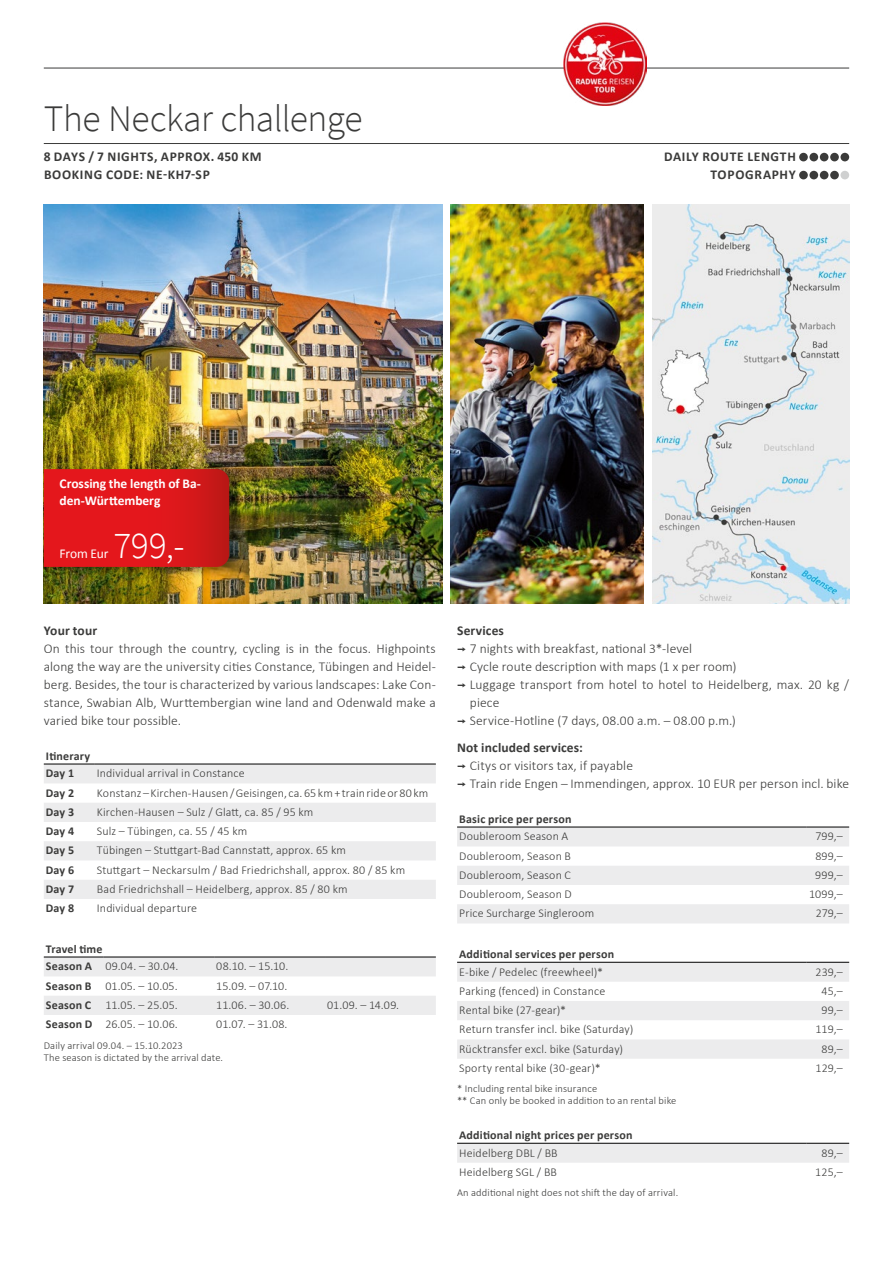
<style>
.page{position:relative;width:893px;height:1263px;background:#fff}
.page>*{position:absolute;margin:0;border:0;box-sizing:border-box;transform-origin:0 0}
.t1{font:300 37.5px "Source Sans Pro";letter-spacing:-.01em;color:#3b3b3a}
.t2{font:300 37.5px "Source Sans Pro";color:#fff}
.t3{font:300 13.5px/18px "Calibri";letter-spacing:.005em;color:#3b3b3a;text-align:justify}
.t4{font:700 13.5px/18px "Calibri";letter-spacing:.05em;color:#3b3b3a}
.t5{font:700 13.5px/17.2px "Calibri";letter-spacing:-.005em;color:#fff}
.t6{font:700 13.5px "Calibri";letter-spacing:.005em;color:#3b3b3a}
.t7{font:700 13.5px "Calibri";letter-spacing:.01em;color:#3b3b3a}
.t8{font:13.5px "Calibri";letter-spacing:-.01em;color:#fff}
.t9{font:300 12px "Calibri";letter-spacing:.01em;color:#3b3b3a}
.t10{font:700 12px/17.7px "Calibri";letter-spacing:.015em;color:#3b3b3a}
.t11{font:300 10.5px/12px "Calibri";letter-spacing:.015em;color:#3b3b3a}
.s1{font-weight:300}
.s2{font-weight:700}
.s3{font-family:"Interstate";font-weight:400}
</style>
<div class="page">
<img style="left:44px;top:204px;width:398px;height:400px">
<img style="left:451px;top:204px;width:193px;height:400px">
<img style="left:652px;top:204px;width:197px;height:400px">
<div style="left:40px;top:463px;width:205px;height:116px;background:#000;opacity:.45"></div>
<svg style="left:44px;top:469px;width:185px;height:98px;background:#dc171b"></svg>
<hr style="left:44px;top:143px;width:805px;height:1px;background:#3b3b3a">
<hr style="left:44px;top:68px;width:805px;height:1px;background:#3b3b3a">
<div style="left:799px;top:153px;width:9px;height:8px;background:#3b3b3a;border-radius:50%"></div>
<div style="left:809px;top:153px;width:9px;height:8px;background:#3b3b3a;border-radius:50%"></div>
<div style="left:820px;top:153px;width:8px;height:8px;background:#3b3b3a;border-radius:50%"></div>
<div style="left:830px;top:153px;width:9px;height:8px;background:#3b3b3a;border-radius:50%"></div>
<div style="left:840px;top:153px;width:9px;height:8px;background:#3b3b3a;border-radius:50%"></div>
<div style="left:799px;top:171px;width:9px;height:8px;background:#3b3b3a;border-radius:50%"></div>
<div style="left:809px;top:171px;width:9px;height:8px;background:#3b3b3a;border-radius:50%"></div>
<div style="left:820px;top:171px;width:8px;height:8px;background:#3b3b3a;border-radius:50%"></div>
<div style="left:830px;top:171px;width:9px;height:8px;background:#3b3b3a;border-radius:50%"></div>
<div style="left:840px;top:171px;width:9px;height:8px;background:#cfd0d0;border-radius:50%"></div>
<img style="left:564px;top:23px;width:83px;height:83px">
<svg style="left:44px;top:765px;width:392px;height:134px;fill:#ececed"></svg>
<hr style="left:44px;top:764px;width:51px;height:1px;background:#000">
<hr style="left:95px;top:764px;width:341px;height:1px;background:#000">
<svg style="left:44px;top:958px;width:392px;height:57px"></svg>
<hr style="left:44px;top:957px;width:59px;height:1px;background:#000">
<hr style="left:103px;top:957px;width:111px;height:1px;background:#000">
<hr style="left:214px;top:957px;width:111px;height:1px;background:#000">
<hr style="left:325px;top:957px;width:111px;height:1px;background:#000">
<svg style="left:457px;top:828px;width:392px;height:95px"></svg>
<hr style="left:457px;top:827px;width:349px;height:1px;background:#000">
<hr style="left:806px;top:827px;width:43px;height:1px;background:#000">
<svg style="left:457px;top:963px;width:392px;height:96px"></svg>
<hr style="left:457px;top:962px;width:349px;height:1px;background:#000">
<hr style="left:806px;top:962px;width:43px;height:1px;background:#000">
<div style="left:457px;top:1144px;width:392px;height:19px;background:#ececed"></div>
<hr style="left:457px;top:1143px;width:349px;height:1px;background:#000">
<hr style="left:806px;top:1143px;width:43px;height:1px;background:#000">
<h1 class="t1" style="left:44px;top:96px;width:320px">The Neckar challenge</h1>
<p class="t4" style="left:44px;top:147px;width:219px">8 DAYS / 7 NIGHTS, APPROX. 450 KM<br>BOOKING CODE: NE-KH7-SP</p>
<p class="t4" style="left:664px;top:147px;width:133px;text-align:right">DAILY ROUTE LENGTH<br>TOPOGRAPHY</p>
<p class="t5" style="left:60px;top:474px;width:143px">Crossing the length of Ba&shy;den-Württemberg</p>
<h1 class="t2" style="left:114px;top:522px;width:73px">799,-</h1>
<p class="t8" style="left:60px;top:544px;width:50px">From Eur</p>
<p class="t6" style="left:44px;top:621px;width:55px">Your tour</p>
<p class="t3" style="left:44px;top:640px;width:394px">On this tour through the country, cycling is in the focus. Highpoints along the way are the university cities Constance, Tübingen and Heidel&shy;berg. Besides, the tour is characterized by various landscapes: Lake Con&shy;stance, Swabian Alb, Wurttembergian wine land and Odenwald make a varied bike tour possible.</p>
<p class="t10" style="left:46px;top:746px;width:46px">Itinerary<br>Day 1</p>
<p class="t9" style="left:97px;top:766px;width:149px">Individual arrival in Constance</p>
<p class="t10" style="left:46px;top:783px;width:30px">Day 2</p>
<p class="t9" style="left:97px;top:785px;width:333px">Konstanz – Kirchen-Hausen / Geisingen, ca. 65 km + train ride or 80 km</p>
<p class="t10" style="left:46px;top:803px;width:30px">Day 3</p>
<p class="t9" style="left:97px;top:804px;width:218px">Kirchen-Hausen – Sulz / Glatt, ca. 85 / 95 km</p>
<p class="t10" style="left:46px;top:822px;width:30px">Day 4</p>
<p class="t9" style="left:97px;top:824px;width:152px">Sulz – Tübingen, ca. 55 / 45 km</p>
<p class="t10" style="left:46px;top:841px;width:30px">Day 5</p>
<p class="t9" style="left:97px;top:843px;width:251px">Tübingen – Stuttgart-Bad Cannstatt, approx. 65 km</p>
<p class="t10" style="left:46px;top:860px;width:30px">Day 6</p>
<p class="t9" style="left:97px;top:862px;width:310px">Stuttgart – Neckarsulm / Bad Friedrichshall, approx. 80 / 85 km</p>
<p class="t10" style="left:46px;top:880px;width:30px">Day 7</p>
<p class="t9" style="left:97px;top:881px;width:252px">Bad Friedrichshall – Heidelberg, approx. 85 / 80 km</p>
<p class="t10" style="left:46px;top:899px;width:30px">Day 8</p>
<p class="t9" style="left:97px;top:901px;width:102px">Individual departure</p>
<p class="t10" style="left:46px;top:939px;width:134px">Travel time<br>Season A <span class="s1">09.04. – 30.04.</span></p>
<p class="t9" style="left:216px;top:959px;width:74px">08.10. – 15.10.</p>
<p class="t9" style="left:46px;top:978px;width:133px"><span class="s2">Season B</span> 01.05. – 10.05.</p>
<p class="t9" style="left:216px;top:978px;width:73px">15.09. – 07.10.</p>
<p class="t9" style="left:46px;top:997px;width:133px"><span class="s2">Season C</span> 11.05. – 25.05.</p>
<p class="t9" style="left:216px;top:997px;width:75px">11.06. – 30.06.</p>
<p class="t9" style="left:327px;top:997px;width:74px">01.09. – 14.09.</p>
<p class="t9" style="left:46px;top:1017px;width:133px"><span class="s2">Season D</span> 26.05. – 10.06.</p>
<p class="t9" style="left:216px;top:1017px;width:73px">01.07. – 31.08.</p>
<p class="t11" style="left:44px;top:1039px;width:181px">Daily arrival 09.04. – 15.10.2023<br>The season is dictated by the arrival date.</p>
<p class="t7" style="left:457px;top:621px;width:48px">Services</p>
<p class="t3" style="left:457px;top:640px;width:236px"><span class="s3">¬</span> 7 nights with breakfast, national 3*-level</p>
<p class="t3" style="left:457px;top:658px;width:281px"><span class="s3">¬</span> Cycle route description with maps (1 x per room)</p>
<p class="t3" style="left:457px;top:676px;width:394px"><span class="s3">¬</span> Luggage transport from hotel to hotel to Heidelberg, max. 20 kg /</p>
<p class="t3" style="left:470px;top:694px;width:31px">piece</p>
<p class="t3" style="left:457px;top:712px;width:280px"><span class="s3">¬</span> Service-Hotline (7 days, 08.00 a.m. – 08.00 p.m.)</p>
<p class="t3" style="left:457px;top:739px;width:394px;text-align:left"><span class="s2">Not included services:<br></span><span class="s3">¬</span> Citys or visitors tax, if payable<br><span class="s3">¬</span> Train ride Engen – Immendingen, approx. 10 EUR per person incl. bike</p>
<p class="t10" style="left:459px;top:809px;width:114px">Basic price per person</p>
<p class="t9" style="left:459px;top:829px;width:111px">Doubleroom Season A</p>
<p class="t9" style="left:815px;top:829px;width:29px">799,–</p>
<p class="t9" style="left:459px;top:848px;width:113px">Doubleroom, Season B</p>
<p class="t9" style="left:815px;top:848px;width:29px">899,–</p>
<p class="t9" style="left:459px;top:867px;width:113px">Doubleroom, Season C</p>
<p class="t9" style="left:815px;top:867px;width:29px">999,–</p>
<p class="t9" style="left:459px;top:887px;width:114px">Doubleroom, Season D</p>
<p class="t9" style="left:809px;top:887px;width:35px">1099,–</p>
<p class="t9" style="left:459px;top:906px;width:137px">Price Surcharge Singleroom</p>
<p class="t9" style="left:816px;top:906px;width:29px">279,–</p>
<p class="t10" style="left:459px;top:945px;width:156px">Additional services per person</p>
<p class="t9" style="left:459px;top:964px;width:145px">E-bike / Pedelec (freewheel)*</p>
<p class="t9" style="left:816px;top:964px;width:29px">239,–</p>
<p class="t9" style="left:459px;top:983px;width:148px">Parking (fenced) in Constance</p>
<p class="t9" style="left:822px;top:983px;width:23px">45,–</p>
<p class="t9" style="left:459px;top:1003px;width:108px">Rental bike (27-gear)*</p>
<p class="t9" style="left:822px;top:1003px;width:23px">99,–</p>
<p class="t9" style="left:459px;top:1022px;width:176px">Return transfer incl. bike (Saturday)</p>
<p class="t9" style="left:816px;top:1022px;width:29px">119,–</p>
<p class="t9" style="left:459px;top:1041px;width:165px">Rücktransfer excl. bike (Saturday)</p>
<p class="t9" style="left:822px;top:1041px;width:23px">89,–</p>
<p class="t9" style="left:459px;top:1060px;width:143px">Sporty rental bike (30-gear)*</p>
<p class="t9" style="left:815px;top:1060px;width:29px">129,–</p>
<p class="t11" style="left:457px;top:1083px;width:221px">* Including rental bike insurance<br>** Can only be booked in addition to an rental bike</p>
<p class="t10" style="left:459px;top:1126px;width:175px">Additional night prices per person</p>
<p class="t9" style="left:459px;top:1145px;width:100px">Heidelberg DBL / BB</p>
<p class="t9" style="left:822px;top:1145px;width:23px">89,–</p>
<p class="t9" style="left:459px;top:1164px;width:99px">Heidelberg SGL / BB</p>
<p class="t9" style="left:815px;top:1164px;width:29px">125,–</p>
<p class="t11" style="left:457px;top:1187px;width:223px">An additional night does not shift the day of arrival.</p>
</div>
